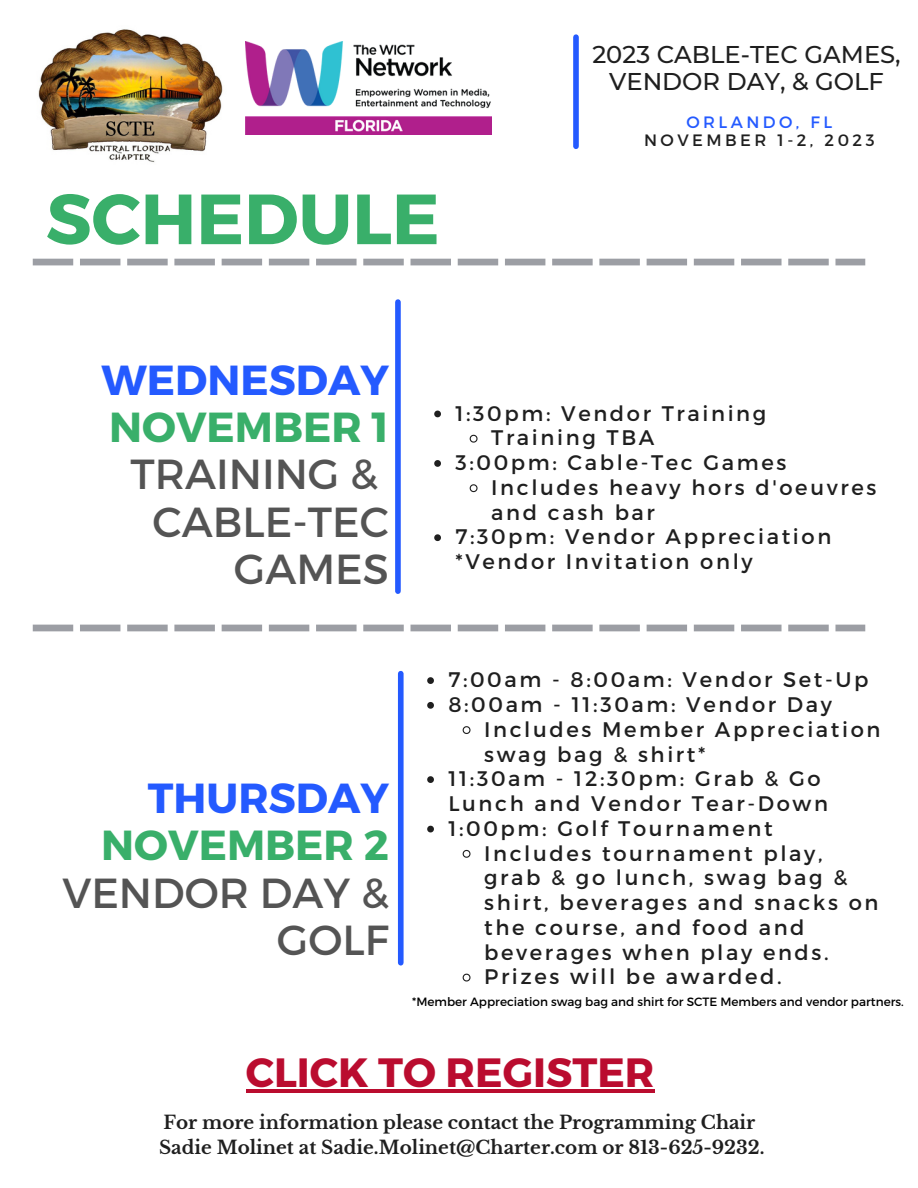
<style>
.page{position:relative;width:918px;height:1188px;background:#fff}
.page>*{position:absolute;margin:0;border:0;box-sizing:border-box;transform-origin:0 0}
.t1{font:700 70.95px "Montserrat";color:#39af6a}
.t2{font:42px/47.2px "Montserrat";color:#545454;text-align:right}
.t3{font:700 42px "Montserrat";color:#245aff}
.t4{font:700 40.8px "Montserrat";color:#ba0c2f}
.t5{font:500 24.15px/26.8px "Montserrat";color:#1f1f1f;text-align:center}
.t6{font:21px/24.8px "Montserrat";letter-spacing:.125em;color:#1f1f1f}
.t7{font:700 18.3px "Libre Baskerville";color:#1f1f1f}
.t8{font:16.5px "Montserrat";letter-spacing:.21em;color:#1f1f1f}
.t9{font:16.5px "Montserrat";letter-spacing:.21em;color:#245aff}
.t10{font:12px "Montserrat";color:#000}
.s1{font-weight:700;color:#39af6a}
</style>
<div class="page">
<div style="left:573px;top:37px;width:6px;height:109px;background:#245aff"></div>
<div style="left:395px;top:302px;width:6px;height:289px;background:#245aff"></div>
<svg style="left:434px;top:411px;width:7px;height:6px"></svg>
<svg style="left:469px;top:434px;width:9px;height:9px"></svg>
<svg style="left:434px;top:460px;width:7px;height:7px"></svg>
<svg style="left:469px;top:484px;width:9px;height:9px"></svg>
<svg style="left:434px;top:534px;width:7px;height:7px"></svg>
<img style="left:38px;top:29px;width:185px;height:134px">
<img style="left:246px;top:41px;width:245px;height:93px">
<svg style="left:427px;top:677px;width:7px;height:7px"></svg>
<svg style="left:427px;top:702px;width:7px;height:7px"></svg>
<svg style="left:462px;top:726px;width:9px;height:8px"></svg>
<svg style="left:427px;top:776px;width:7px;height:7px"></svg>
<svg style="left:427px;top:826px;width:7px;height:6px"></svg>
<svg style="left:462px;top:849px;width:9px;height:9px"></svg>
<svg style="left:462px;top:973px;width:9px;height:9px"></svg>
<div style="left:398px;top:674px;width:6px;height:289px;background:#245aff"></div>
<hr style="left:246px;top:1089px;width:409px;height:4px;background:#ba0c2f">
<svg style="left:33px;top:259px;width:832px;height:6px"></svg>
<svg style="left:33px;top:625px;width:832px;height:6px"></svg>
<p class="t1" style="left:46px;top:173px;width:395px">SCHEDULE</p>
<p class="t5" style="left:592px;top:41px;width:310px">2023 CABLE-TEC GAMES,<br>VENDOR DAY, &amp; GOLF</p>
<p class="t9" style="left:686px;top:112px;width:147px">ORLANDO, FL</p>
<p class="t8" style="left:644px;top:130px;width:232px">NOVEMBER 1-2, 2023</p>
<p class="t3" style="left:102px;top:353px;width:289px">WEDNESDAY</p>
<p class="t2" style="left:109px;top:401px;width:281px"><span class="s1">NOVEMBER 1<br></span>TRAINING &amp;<br>CABLE-TEC<br>GAMES</p>
<p class="t6" style="left:455px;top:400px;width:312px">1:30pm: Vendor Training</p>
<p class="t6" style="left:491px;top:425px;width:165px">Training TBA</p>
<p class="t6" style="left:455px;top:449px;width:332px">3:00pm: Cable-Tec Games</p>
<p class="t6" style="left:491px;top:474px;width:387px">Includes heavy hors d'oeuvres and cash bar</p>
<p class="t6" style="left:455px;top:524px;width:377px">7:30pm: Vendor Appreciation *Vendor Invitation only</p>
<p class="t3" style="left:148px;top:771px;width:243px">THURSDAY</p>
<p class="t2" style="left:62px;top:820px;width:328px"><span class="s1">NOVEMBER 2<br></span>VENDOR DAY &amp;<br>GOLF</p>
<p class="t6" style="left:448px;top:666px;width:422px">7:00am - 8:00am: Vendor Set-Up</p>
<p class="t6" style="left:448px;top:691px;width:385px">8:00am - 11:30am: Vendor Day</p>
<p class="t6" style="left:484px;top:716px;width:398px">Includes Member Appreciation swag bag &amp; shirt*</p>
<p class="t6" style="left:448px;top:765px;width:381px">11:30am - 12:30pm: Grab &amp; Go<br>Lunch and Vendor Tear-Down</p>
<p class="t6" style="left:448px;top:815px;width:326px">1:00pm: Golf Tournament</p>
<p class="t6" style="left:484px;top:840px;width:396px">Includes tournament play, grab &amp; go lunch, swag bag &amp; shirt, beverages and snacks on the course, and food and beverages when play ends.</p>
<p class="t6" style="left:484px;top:963px;width:299px">Prizes will be awarded.</p>
<p class="t10" style="left:412px;top:994px;width:493px">*Member Appreciation swag bag and shirt for SCTE Members and vendor partners.</p>
<p class="t4" style="left:246px;top:1046px;width:410px">CLICK TO REGISTER</p>
<p class="t7" style="left:163px;top:1111px;width:594px">For more information please contact the Programming Chair</p>
<p class="t7" style="left:159px;top:1137px;width:607px">Sadie Molinet at Sadie.Molinet@Charter.com or 813-625-9232.</p>
</div>
